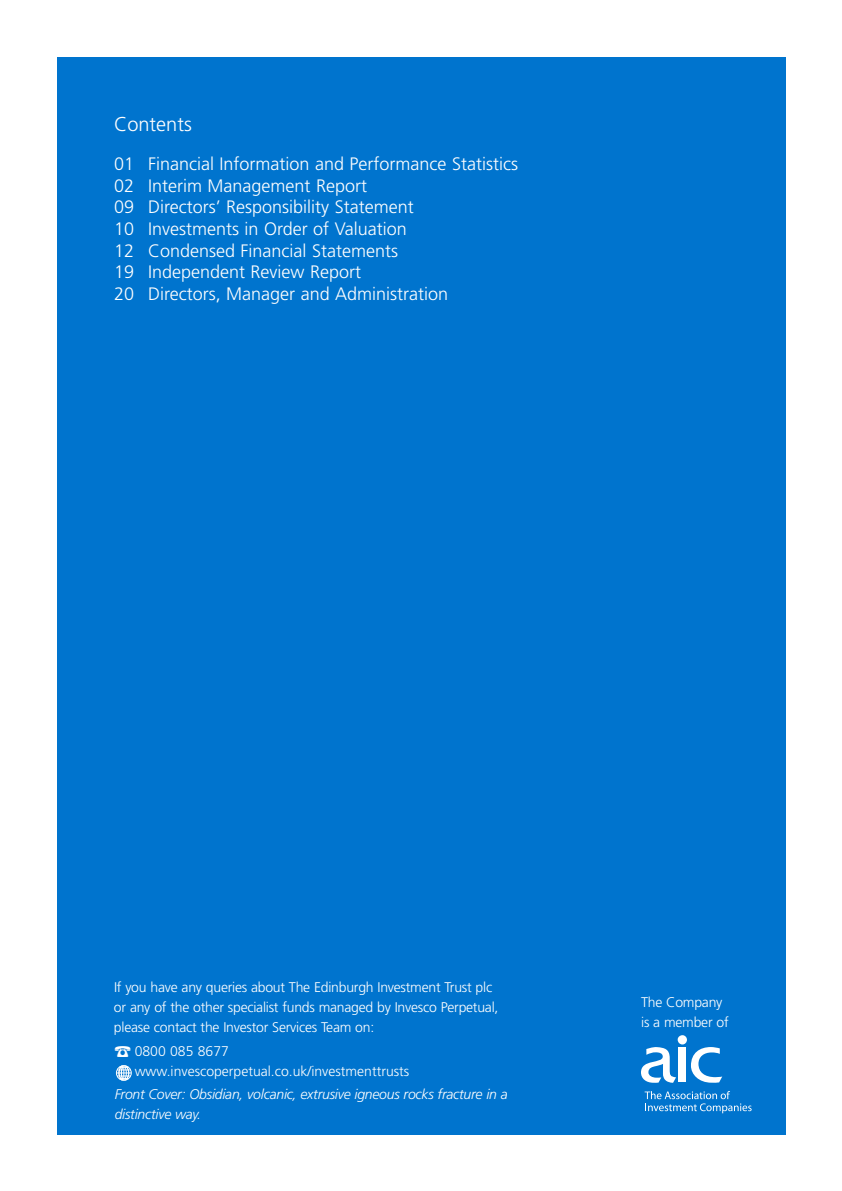
<style>
.page{position:relative;width:842px;height:1191px;background:#fff}
.page>*{position:absolute;margin:0;border:0;box-sizing:border-box;transform-origin:0 0}
.t1{font:300 20px "Frutiger";color:#fff}
.t2{font:300 18px/21.6px "Frutiger";color:#fff}
.t3{font:300 14px/20px "Frutiger";letter-spacing:-.015em;color:#fff}
.t4{font:italic 300 14px/20px "Frutiger";letter-spacing:-.015em;color:#fff}
</style>
<div class="page">
<div style="left:57px;top:57px;width:729px;height:1077px;background:#0074ce"></div>
<svg style="left:116px;top:1065px;width:15px;height:15px"></svg>
<div style="left:116px;top:1065px;width:15px;height:15px;border:1px solid #fff;border-radius:50%"></div>
<svg style="left:644px;top:1091px;width:107px;height:22px"></svg>
<svg style="left:641px;top:1047px;width:35px;height:35px"></svg>
<div style="left:678px;top:1035px;width:9px;height:9px;background:#fff;border-radius:50%"></div>
<svg style="left:691px;top:1047px;width:31px;height:35px"></svg>
<div style="left:679px;top:1047px;width:7px;height:35px;background:#fff"></div>
<p class="t1" style="left:114px;top:116px;width:79px">Contents</p>
<p class="t2" style="left:114px;top:154px;width:406px">01 Financial Information and Performance Statistics 02 Interim Management Report<br>09 Directors’ Responsibility Statement<br>10 Investments in Order of Valuation<br>12 Condensed Financial Statements<br>19 Independent Review Report<br>20 Directors, Manager and Administration</p>
<p class="t3" style="left:114px;top:978px;width:386px">If you have any queries about The Edinburgh Investment Trust plc or any of the other specialist funds managed by Invesco Perpetual, please contact the Investor Services Team on:</p>
<p class="t3" style="left:135px;top:1042px;width:276px;text-indent:-21px">☎ 0800 085 8677 www.invescoperpetual.co.uk/investmenttrusts</p>
<p class="t4" style="left:115px;top:1085px;width:395px">Front Cover: Obsidian, volcanic, extrusive igneous rocks fracture in a distinctive way.</p>
<p class="t3" style="left:641px;top:992px;width:89px">The Company is a member of</p>
</div>
